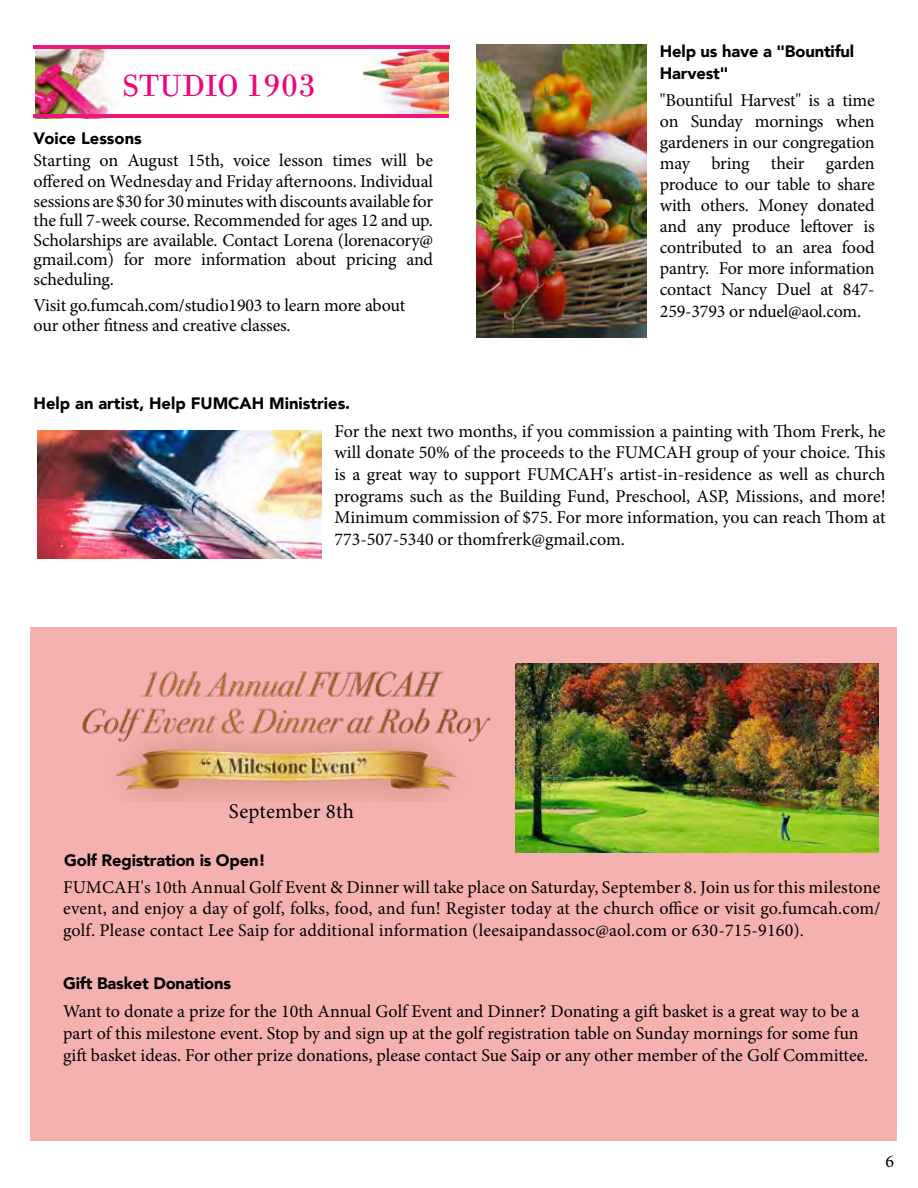
<style>
.page{position:relative;width:918px;height:1188px;background:#fff}
.page>*{position:absolute;margin:0;border:0;box-sizing:border-box;transform-origin:0 0}
.t1{font:33px "Filosofia Unicase";color:#ed037c}
.t2{font:21px "Minion Pro";letter-spacing:.01em;color:#000}
.t3{font:18px/21px "Minion Pro";letter-spacing:-.005em;color:#000;text-align:justify}
.t4{font:900 16.5px/21.6px "Avenir";letter-spacing:-.01em;color:#000}
</style>
<div class="page">
<div style="left:30px;top:627px;width:866px;height:514px;background:#f5b1af"></div>
<img style="left:477px;top:45px;width:169px;height:292px">
<img style="left:516px;top:663px;width:362px;height:190px">
<img style="left:82px;top:671px;width:409px;height:130px">
<img style="left:364px;top:48px;width:84px;height:66px">
<img style="left:35px;top:49px;width:80px;height:70px">
<hr style="left:34px;top:45px;width:416px;height:3px;background:#ed187b">
<hr style="left:34px;top:114px;width:415px;height:4px;background:#ed187b">
<img style="left:37px;top:430px;width:284px;height:128px">
<h1 class="t1" style="left:122px;top:65px;width:195px">STUDIO 1903</h1>
<p class="t4" style="left:34px;top:127px;width:110px">Voice Lessons</p>
<p class="t3" style="left:34px;top:149px;width:401px;line-height:21.6px">Starting on August 15th, voice lesson times will be offered on Wednesday and Friday afternoons. Individual</p>
<p class="t3" style="left:34px;top:191px;width:401px;line-height:19.5px">sessions are $30 for 30 minutes with discounts available for the full 7-week course. Recommended for ages 12 and up.<br>Scholarships are available. Contact Lorena (lorenacory@ gmail.com) for more information about pricing and scheduling.</p>
<p class="t3" style="left:34px;top:296px;width:373px;line-height:19.5px">Visit go.fumcah.com/studio1903 to learn more about our other fitness and creative classes.</p>
<p class="t4" style="left:660px;top:40px;width:196px">Help us have a "Bountiful<br>Harvest"</p>
<p class="t3" style="left:660px;top:90px;width:216px">"Bountiful Harvest" is a time on Sunday mornings when gardeners in our congregation may bring their garden produce to our table to share with others. Money donated and any produce leftover is contributed to an area food pantry. For more information contact Nancy Duel at 847- 259-3793 or nduel@aol.com.</p>
<p class="t4" style="left:34px;top:392px;width:318px">Help an artist, Help FUMCAH Ministries.</p>
<p class="t3" style="left:335px;top:420px;width:553px;line-height:21.6px">For the next two months, if you commission a painting with Thom Frerk, he will donate 50% of the proceeds to the FUMCAH group of your choice. This is a great way to support FUMCAH's artist-in-residence as well as church programs such as the Building Fund, Preschool, ASP, Missions, and more!<br>Minimum commission of $75. For more information, you can reach Thom at 773-507-5340 or thomfrerk@gmail.com.</p>
<p class="t2" style="left:229px;top:797px;width:127px">September 8th</p>
<p class="t4" style="left:64px;top:849px;width:203px">Golf Registration is Open!</p>
<p class="t3" style="left:63px;top:876px;width:819px;line-height:21.6px">FUMCAH's 10th Annual Golf Event &amp; Dinner will take place on Saturday, September 8. Join us for this milestone event, and enjoy a day of golf, folks, food, and fun! Register today at the church office or visit go.fumcah.com/ golf. Please contact Lee Saip for additional information (leesaipandassoc@aol.com or 630-715-9160).</p>
<p class="t4" style="left:63px;top:972px;width:170px">Gift Basket Donations</p>
<p class="t3" style="left:63px;top:1001px;width:807px;line-height:21.6px;text-align:left">Want to donate a prize for the 10th Annual Golf Event and Dinner? Donating a gift basket is a great way to be a part of this milestone event. Stop by and sign up at the golf registration table on Sunday mornings for some fun gift basket ideas. For other prize donations, please contact Sue Saip or any other member of the Golf Committee.</p>
<p class="t3" style="left:886px;top:1151px;width:10px">6</p>
</div>
